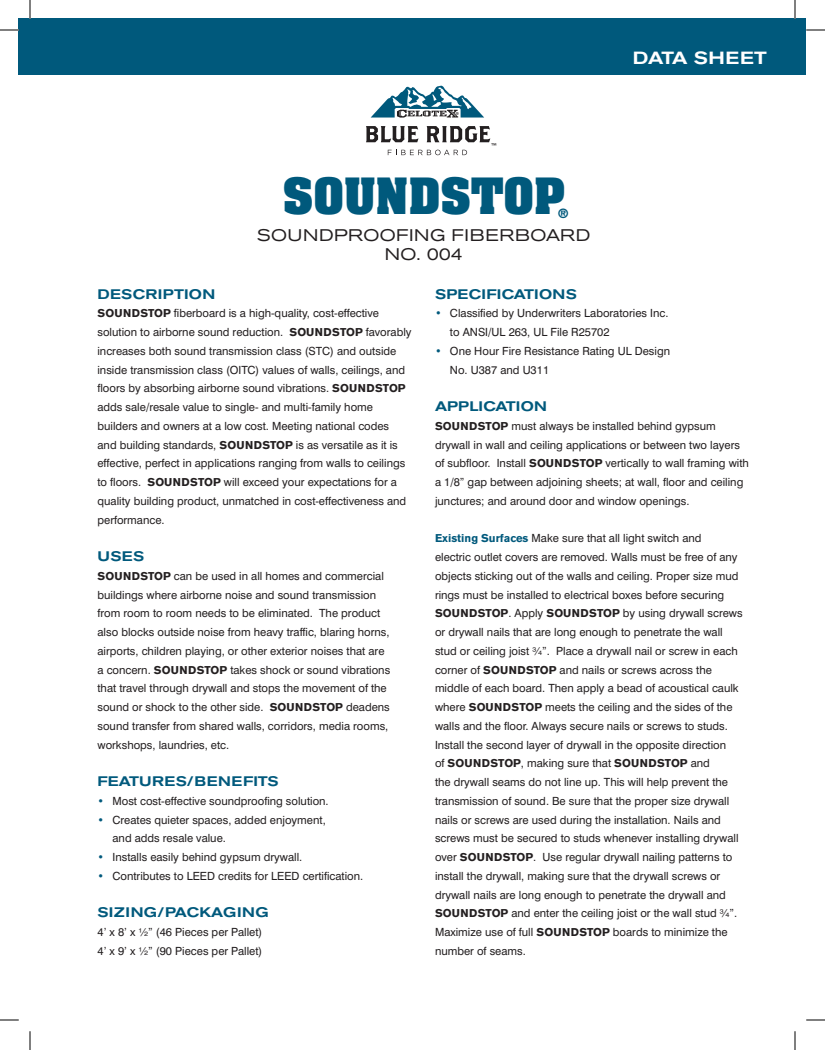
<style>
.page{position:relative;width:825px;height:1050px;background:#fff}
.page>*{position:absolute;margin:0;border:0;box-sizing:border-box;transform-origin:0 0}
.t1{font:700 42.62px "Aachen Std";color:#00597c}
.t2{font:500 expanded 17.5px "Akzidenz Grotesk BE";color:#fff}
.t3{font:expanded 16.75px/18.8px "Akzidenz Grotesk BE";letter-spacing:.02em;color:#231f20;text-align:center}
.t4{font:500 expanded 13.75px "Akzidenz Grotesk BE";letter-spacing:.02em;color:#00597c}
.t5{font:11.25px/18.8px "Swiss 721 BT";color:#231f20}
.t6{font:700 10.88px "Aachen Std";color:#00597c}
.t7{font:8.62px "Myriad Pro";color:#231f20}
.s1{font-family:"Akzidenz Grotesk BE";font-weight:700}
.s2{color:#00597c}
.s3{font-family:"Akzidenz Grotesk BE";font-weight:700;color:#00597c}
</style>
<div class="page">
<div style="left:19px;top:19px;width:787px;height:56px;background:#00597c"></div>
<svg style="left:366px;top:126px;width:53px;height:16px"></svg>
<svg style="left:427px;top:126px;width:63px;height:16px"></svg>
<svg style="left:388px;top:150px;width:79px;height:5px"></svg>
<svg style="left:371px;top:86px;width:113px;height:32px"></svg>
<svg style="left:0;top:29px;width:19px;height:2px"></svg>
<svg style="left:806px;top:29px;width:19px;height:2px"></svg>
<svg style="left:0;top:1019px;width:19px;height:2px"></svg>
<svg style="left:806px;top:1019px;width:19px;height:2px"></svg>
<svg style="left:29px;top:0;width:2px;height:19px"></svg>
<svg style="left:29px;top:1031px;width:2px;height:19px"></svg>
<svg style="left:794px;top:0;width:2px;height:19px"></svg>
<svg style="left:794px;top:1031px;width:2px;height:19px"></svg>
<p class="t7" style="left:455px;top:109px;width:5px">®</p>
<p class="t7" style="left:491px;top:141px;width:7px">™</p>
<p class="t1" style="left:283px;top:165px;width:283px">SOUNDSTOP</p>
<p class="t6" style="left:558px;top:206px;width:12px">®</p>
<p class="t3" style="left:257px;top:226px;width:335px">SOUNDPROOFING FIBERBOARD<br>NO. 004</p>
<p class="t2" style="left:633px;top:48px;width:135px">DATA SHEET</p>
<p class="t4" style="left:98px;top:286px;width:119px">DESCRIPTION</p>
<p class="t5" style="left:97px;top:304px;width:316px"><span class="s1">SOUNDSTOP</span> fiberboard is a high-quality, cost-effective solution to airborne sound reduction. <span class="s1">SOUNDSTOP</span> favorably increases both sound transmission class (STC) and outside inside transmission class (OITC) values of walls, ceilings, and floors by absorbing airborne sound vibrations. <span class="s1">SOUNDSTOP </span>adds sale/resale value to single- and multi-family home builders and owners at a low cost. Meeting national codes<br>and building standards, <span class="s1">SOUNDSTOP</span> is as versatile as it is effective, perfect in applications ranging from walls to ceilings to floors. <span class="s1">SOUNDSTOP</span> will exceed your expectations for a quality building product, unmatched in cost-effectiveness and performance.</p>
<p class="t4" style="left:98px;top:548px;width:48px">USES</p>
<p class="t5" style="left:98px;top:566px;width:294px"><span class="s1">SOUNDSTOP</span> can be used in all homes and commercial buildings where airborne noise and sound transmission from room to room needs to be eliminated. The product also blocks outside noise from heavy traffic, blaring horns, airports, children playing, or other exterior noises that are a concern. <span class="s1">SOUNDSTOP</span> takes shock or sound vibrations that travel through drywall and stops the movement of the sound or shock to the other side. <span class="s1">SOUNDSTOP</span> deadens sound transfer from shared walls, corridors, media rooms, workshops, laundries, etc.</p>
<p class="t4" style="left:98px;top:773px;width:183px">FEATURES/BENEFITS</p>
<p class="t5" style="left:98px;top:791px;width:233px"><span class="s2">•</span> Most cost-effective soundproofing solution.</p>
<p class="t5" style="left:112px;top:810px;width:215px;text-indent:-15px"><span class="s2">•</span> Creates quieter spaces, added enjoyment, and adds resale value.</p>
<p class="t5" style="left:98px;top:848px;width:206px"><span class="s2">•</span> Installs easily behind gypsum drywall.</p>
<p class="t5" style="left:98px;top:866px;width:267px"><span class="s2">•</span> Contributes to LEED credits for LEED certification.</p>
<p class="t4" style="left:98px;top:905px;width:173px">SIZING/PACKAGING</p>
<p class="t5" style="left:98px;top:923px;width:166px">4’ x 8’ x ½” (46 Pieces per Pallet)</p>
<p class="t5" style="left:98px;top:941px;width:166px">4’ x 9’ x ½” (90 Pieces per Pallet)</p>
<p class="t4" style="left:435px;top:286px;width:143px">SPECIFICATIONS</p>
<p class="t5" style="left:450px;top:304px;width:220px;text-indent:-15px"><span class="s2">•</span> Classified by Underwriters Laboratories Inc. to ANSI/UL 263, UL File R25702</p>
<p class="t5" style="left:450px;top:341px;width:222px;text-indent:-15px"><span class="s2">•</span> One Hour Fire Resistance Rating UL Design<br>No. U387 and U311</p>
<p class="t4" style="left:435px;top:398px;width:114px">APPLICATION</p>
<p class="t5" style="left:435px;top:416px;width:316px"><span class="s1">SOUNDSTOP</span> must always be installed behind gypsum drywall in wall and ceiling applications or between two layers of subfloor. Install <span class="s1">SOUNDSTOP</span> vertically to wall framing with a 1/8” gap between adjoining sheets; at wall, floor and ceiling junctures; and around door and window openings.</p>
<p class="t5" style="left:435px;top:529px;width:309px"><span class="s3">Existing Surfaces</span> Make sure that all light switch and<br>electric outlet covers are removed. Walls must be free of any objects sticking out of the walls and ceiling. Proper size mud rings must be installed to electrical boxes before securing <span class="s1">SOUNDSTOP</span>. Apply <span class="s1">SOUNDSTOP</span> by using drywall screws or drywall nails that are long enough to penetrate the wall stud or ceiling joist ¾”. Place a drywall nail or screw in each corner of <span class="s1">SOUNDSTOP</span> and nails or screws across the middle of each board. Then apply a bead of acoustical caulk where <span class="s1">SOUNDSTOP</span> meets the ceiling and the sides of the walls and the floor. Always secure nails or screws to studs.<br>Install the second layer of drywall in the opposite direction<br>of <span class="s1">SOUNDSTOP</span>, making sure that <span class="s1">SOUNDSTOP</span> and<br>the drywall seams do not line up. This will help prevent the transmission of sound. Be sure that the proper size drywall nails or screws are used during the installation. Nails and screws must be secured to studs whenever installing drywall over <span class="s1">SOUNDSTOP</span>. Use regular drywall nailing patterns to install the drywall, making sure that the drywall screws or drywall nails are long enough to penetrate the drywall and <span class="s1">SOUNDSTOP</span> and enter the ceiling joist or the wall stud ¾”.<br>Maximize use of full <span class="s1">SOUNDSTOP</span> boards to minimize the number of seams.</p>
</div>
